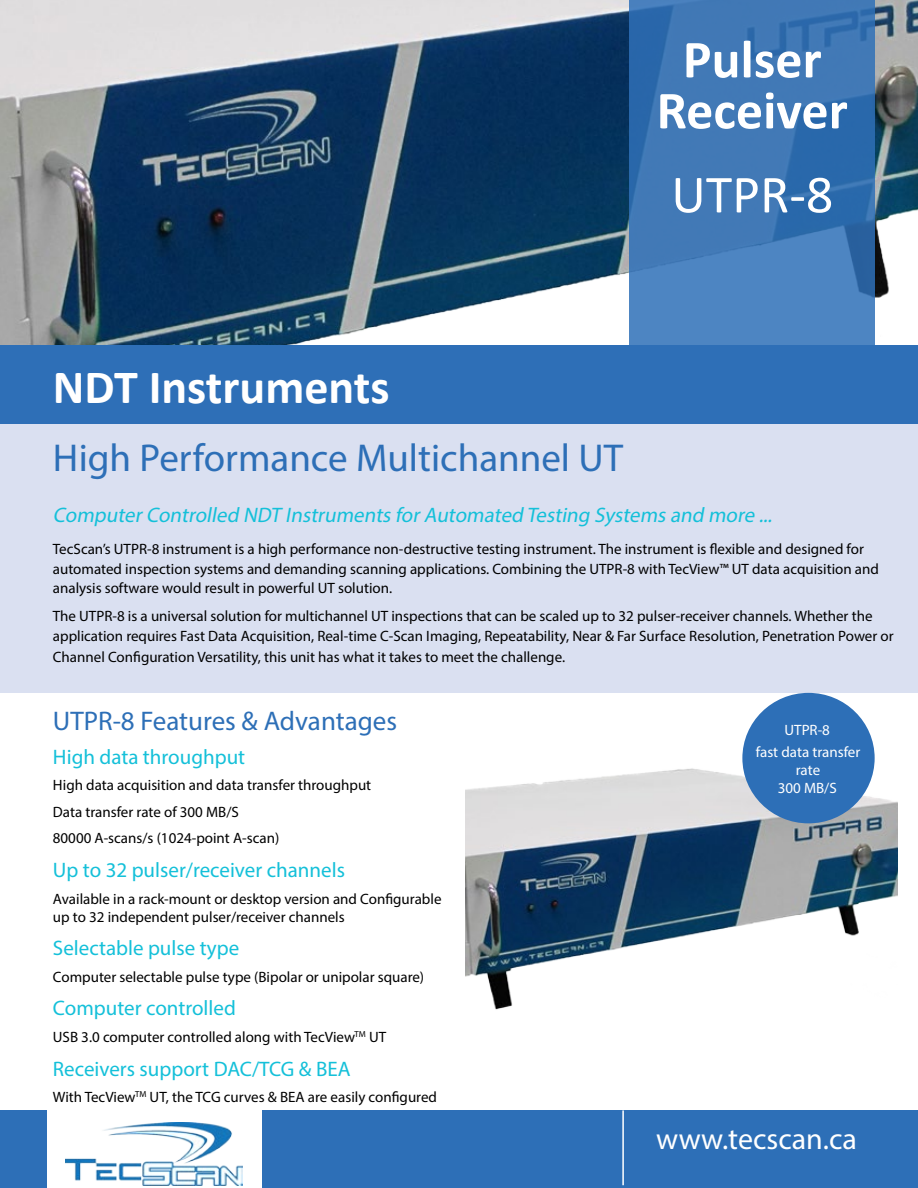
<style>
.page{position:relative;width:918px;height:1188px;background:#fff}
.page>*{position:absolute;margin:0;border:0;box-sizing:border-box;transform-origin:0 0}
.t1{font:700 54px/51px "Calibri";color:#fff;text-align:center}
.t2{font:54px "Calibri";color:#fff}
.t3{font:700 48px "Calibri";color:#fff}
.t4{font:39px "Myriad Pro";color:#2d6fb7}
.t5{font:30px "Myriad Pro";color:#fff}
.t6{font:27px "Myriad Pro";color:#2d6fb7}
.t7{font:21px "Myriad Pro";color:#14c0d9}
.t8{font:italic 21px "Myriad Pro";color:#14c0d9}
.t9{font:15px/19.5px "Myriad Pro";color:#000}
.t10{font:15px/22.2px "Myriad Pro";color:#fff;text-align:center}
</style>
<div class="page">
<div style="left:0;top:424px;width:918px;height:269px;background:#dae0f1"></div>
<img style="left:0;top:0;width:918px;height:345px">
<div style="left:0;top:1110px;width:918px;height:78px;background:#2d6fb7"></div>
<img style="left:465px;top:766px;width:432px;height:244px">
<div style="left:47px;top:1107px;width:214px;height:81px;background:#fff"></div>
<img style="left:66px;top:1122px;width:176px;height:63px">
<div style="left:0;top:345px;width:918px;height:79px;background:#2e6fb7"></div>
<div style="left:742px;top:693px;width:133px;height:130px;background:#2d6fb7;border-radius:50%"></div>
<hr style="left:622px;top:1110px;width:2px;height:75px;background:#fff">
<img style="left:630px;top:0;width:245px;height:345px">
<h1 class="t1" style="left:657px;top:31px;width:193px">Pulser<br>Receiver</h1>
<h1 class="t2" style="left:671px;top:161px;width:164px">UTPR-8</h1>
<h2 class="t3" style="left:53px;top:357px;width:338px">NDT Instruments</h2>
<h3 class="t4" style="left:53px;top:434px;width:572px">High Performance Multichannel UT</h3>
<h3 class="t8" style="left:53px;top:502px;width:725px">ComputerControlled NDT Instruments forAutomated Testing Systems and more ...</h3>
<p class="t9" style="left:53px;top:539px;width:828px">TecScan’s UTPR-8 instrument is a high performance non-destructive testing instrument. The instrument is flexible and designed for automated inspection systems and demanding scanning applications. Combining the UTPR-8 with TecView™ UT data acquisition and analysis software would result in powerful UT solution.</p>
<p class="t9" style="left:53px;top:606px;width:842px">The UTPR-8 is a universal solution for multichannel UT inspections that can be scaled up to 32 pulser-receiver channels. Whether the application requires Fast Data Acquisition, Real-time C-Scan Imaging, Repeatability, Near &amp; Far Surface Resolution, Penetration Power or</p>
<p class="t9" style="left:53px;top:647px;width:514px">Channel Configuration Versatility, this unit has what it takes to meet the challenge.</p>
<h3 class="t6" style="left:53px;top:704px;width:346px">UTPR-8 Features &amp; Advantages</h3>
<h3 class="t7" style="left:53px;top:744px;width:194px">High data throughput</h3>
<p class="t9" style="left:53px;top:772px;width:320px;line-height:26.5px">High data acquisition and data transfer throughput<br>Data transfer rate of 300 MB/S<br>80000 A-scans/s (1024-point A-scan)</p>
<h3 class="t7" style="left:53px;top:857px;width:294px">Up to 32 pulser/receiver channels</h3>
<p class="t9" style="left:53px;top:889px;width:390px;line-height:18px">Available in a rack-mount or desktop version and Configurable up to 32 independent pulser/receiver channels</p>
<h3 class="t7" style="left:53px;top:935px;width:188px">Selectable pulse type</h3>
<p class="t9" style="left:53px;top:967px;width:373px">Computer selectable pulse type (Bipolar or unipolar square)</p>
<h3 class="t7" style="left:53px;top:995px;width:184px">Computer controlled</h3>
<p class="t9" style="left:53px;top:1027px;width:335px">USB 3.0 computer controlled along with TecView<sup>TM</sup> UT</p>
<h3 class="t7" style="left:53px;top:1056px;width:299px">Receivers support DAC/TCG &amp; BEA</h3>
<p class="t9" style="left:53px;top:1087px;width:386px">With TecView<sup>TM</sup> UT, the TCG curves &amp; BEA are easily configured</p>
<p class="t10" style="left:756px;top:718px;width:106px">UTPR-8<br>fast data transfer</p>
<p class="t10" style="left:778px;top:761px;width:60px;line-height:18px">rate<br>300 MB/S</p>
<h3 class="t5" style="left:656px;top:1121px;width:202px">www.tecscan.ca</h3>
</div>
